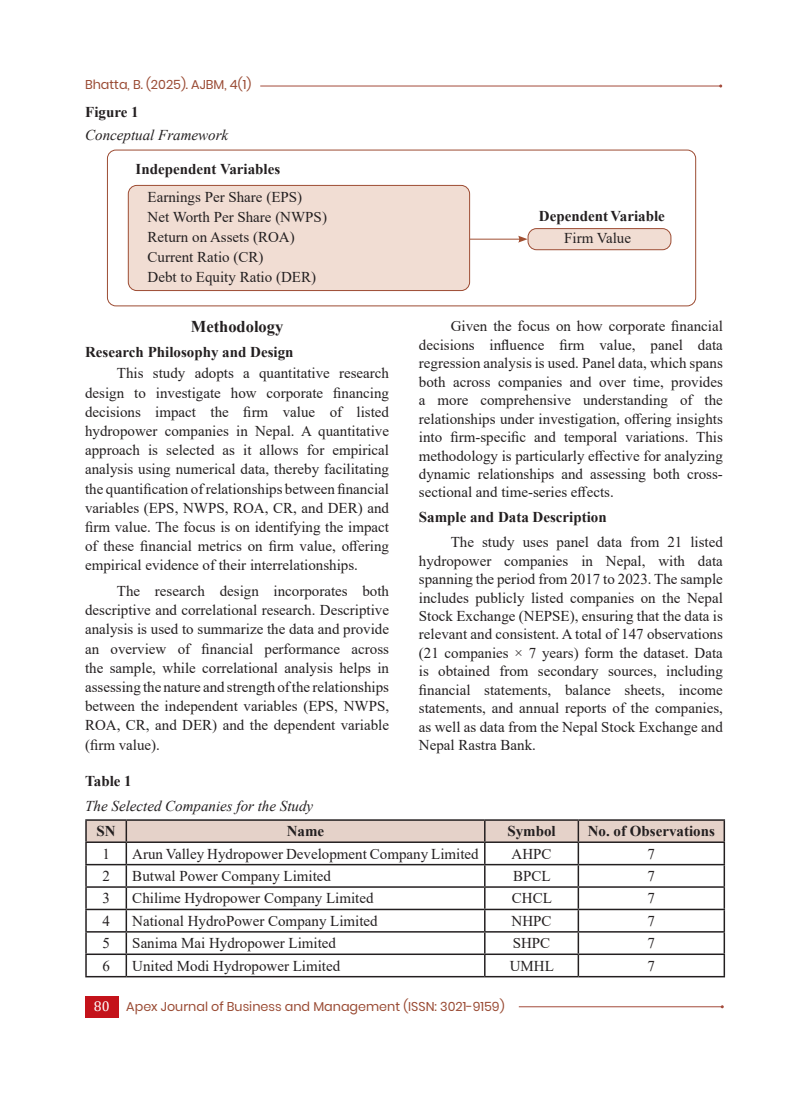
<style>
.page{position:relative;width:808px;height:1106px;background:#fff}
.page>*{position:absolute;margin:0;border:0;box-sizing:border-box;transform-origin:0 0}
.t1{font:700 16.5px "Times New Roman";color:#231f20}
.T{font:15px/18.5px "Times New Roman";color:#231f20;text-align:justify}
.ttt{font:15px/19.2px "Times New Roman";color:#231f20;text-align:justify}
.tt{font:15px "Times New Roman";color:#231f20}
.Figure1{font:15px "Times New Roman";color:#231f20}
.Figure1-2{font:700 15px "Times New Roman";color:#231f20}
.tt-2{font:italic 15px "Times New Roman";color:#231f20}
.tt-3{font:700 15px "Times New Roman";color:#231f20}
.Figure1-3{font:italic 15px "Times New Roman";color:#231f20}
.Figure{font:700 15px "Times New Roman";color:#231f20}
.t2{font:12.75px "Poppins";color:#9a4b34}
.s1{font-family:"Cambria";font-size:14.25px;color:#fff}
</style>
<div class="page">
<div style="left:85px;top:996px;width:33px;height:21px;background:#c4121a"></div>
<hr style="left:519px;top:1006px;width:203px;height:1px;background:#a44b3b">
<hr style="left:260px;top:86px;width:461px;height:1px;background:#a44b3b">
<div style="left:107px;top:150px;width:589px;height:156px;border:1px solid #9c4c33;border-radius:9px"></div>
<hr style="left:470px;top:239px;width:50px;height:1px;background:#a04f32">
<svg style="left:518px;top:236px;width:10px;height:7px"></svg>
<div style="left:528px;top:228px;width:143px;height:22px;background:#f1ddd3;border-radius:9px"></div>
<div style="left:528px;top:228px;width:143px;height:22px;border:1px solid #9d4c33;border-radius:9px"></div>
<div style="left:128px;top:185px;width:342px;height:105px;background:#f1ddd3;border-radius:9px"></div>
<div style="left:128px;top:185px;width:342px;height:106px;border:1px solid #9d4c33;border-radius:9px"></div>
<hr style="left:85px;top:819px;width:41px;height:1px;background:#231f20">
<hr style="left:85px;top:820px;width:2px;height:21px;background:#231f20">
<hr style="left:126px;top:819px;width:359px;height:1px;background:#231f20">
<hr style="left:485px;top:819px;width:93px;height:1px;background:#231f20">
<hr style="left:578px;top:819px;width:147px;height:1px;background:#231f20">
<hr style="left:723px;top:820px;width:2px;height:21px;background:#231f20">
<hr style="left:85px;top:841px;width:41px;height:2px;background:#231f20">
<hr style="left:85px;top:843px;width:2px;height:21px;background:#231f20">
<hr style="left:578px;top:841px;width:147px;height:2px;background:#231f20">
<hr style="left:723px;top:843px;width:2px;height:21px;background:#231f20">
<hr style="left:85px;top:864px;width:41px;height:1px;background:#231f20">
<hr style="left:85px;top:865px;width:2px;height:21px;background:#231f20">
<hr style="left:578px;top:864px;width:147px;height:1px;background:#231f20">
<hr style="left:723px;top:865px;width:2px;height:21px;background:#231f20">
<hr style="left:85px;top:886px;width:41px;height:1px;background:#231f20">
<hr style="left:85px;top:887px;width:2px;height:21px;background:#231f20">
<hr style="left:578px;top:886px;width:147px;height:1px;background:#231f20">
<hr style="left:723px;top:887px;width:2px;height:21px;background:#231f20">
<hr style="left:85px;top:908px;width:41px;height:2px;background:#231f20">
<hr style="left:85px;top:910px;width:2px;height:21px;background:#231f20">
<hr style="left:578px;top:908px;width:147px;height:2px;background:#231f20">
<hr style="left:723px;top:910px;width:2px;height:21px;background:#231f20">
<hr style="left:85px;top:931px;width:41px;height:1px;background:#231f20">
<hr style="left:85px;top:932px;width:2px;height:21px;background:#231f20">
<hr style="left:578px;top:931px;width:147px;height:1px;background:#231f20">
<hr style="left:723px;top:932px;width:2px;height:21px;background:#231f20">
<hr style="left:85px;top:953px;width:41px;height:2px;background:#231f20">
<hr style="left:85px;top:955px;width:2px;height:21px;background:#231f20">
<hr style="left:578px;top:953px;width:147px;height:2px;background:#231f20">
<svg style="left:86px;top:820px;width:638px;height:156px"></svg>
<hr style="left:723px;top:955px;width:2px;height:21px;background:#231f20">
<hr style="left:85px;top:976px;width:41px;height:1px;background:#231f20">
<hr style="left:126px;top:976px;width:359px;height:1px;background:#231f20">
<hr style="left:485px;top:976px;width:93px;height:1px;background:#231f20">
<hr style="left:578px;top:976px;width:147px;height:1px;background:#231f20">
<p class="t2" style="left:85px;top:77px;width:168px">Bhatta, B. (2025). AJBM, 4(1)</p>
<p class="Figure" style="left:85px;top:101px;width:55px">Figure 1</p>
<p class="Figure1-3" style="left:85px;top:125px;width:144px">Conceptual Framework</p>
<p class="Figure1-2" style="left:136px;top:159px;width:146px">Independent Variables</p>
<p class="Figure1" style="left:148px;top:186px;width:156px">Earnings Per Share (EPS)</p>
<p class="Figure1" style="left:148px;top:206px;width:181px">Net Worth Per Share (NWPS)</p>
<p class="Figure1" style="left:148px;top:226px;width:149px">Return on Assets (ROA)</p>
<p class="Figure1" style="left:148px;top:246px;width:117px">Current Ratio (CR)</p>
<p class="Figure1" style="left:148px;top:266px;width:170px">Debt to Equity Ratio (DER)</p>
<p class="t1" style="left:191px;top:315px;width:94px">Methodology</p>
<p class="Figure1-2" style="left:85px;top:341px;width:210px">Research Philosophy and Design</p>
<p class="ttt" style="left:85px;top:363px;width:306px;text-indent:32px">This study adopts a quantitative research design to investigate how corporate financing decisions impact the firm value of listed hydropower companies in Nepal. A quantitative approach is selected as it allows for empirical analysis using numerical data, thereby facilitating the quantification of relationships between financial variables (EPS, NWPS, ROA, CR, and DER) and firm value. The focus is on identifying the impact of these financial metrics on firm value, offering empirical evidence of their interrelationships.</p>
<p class="T" style="left:85px;top:581px;width:306px;line-height:19.2px;text-indent:32px">The research design incorporates both descriptive and correlational research. Descriptive analysis is used to summarize the data and provide an overview of financial performance across the sample, while correlational analysis helps in assessing the nature and strength of the relationships between the independent variables (EPS, NWPS, ROA, CR, and DER) and the dependent variable (firm value).</p>
<p class="Figure1-2" style="left:539px;top:205px;width:127px">Dependent Variable</p>
<p class="Figure1" style="left:564px;top:228px;width:68px">Firm Value</p>
<p class="T" style="left:419px;top:317px;width:306px;text-indent:32px">Given the focus on how corporate financial decisions influence firm value, panel data regression analysis is used. Panel data, which spans both across companies and over time, provides a more comprehensive understanding of the relationships under investigation, offering insights into firm-specific and temporal variations. This methodology is particularly effective for analyzing dynamic relationships and assessing both cross&shy;sectional and time-series effects.</p>
<p class="Figure1-2" style="left:419px;top:506px;width:189px">Sample and Data Description</p>
<p class="T" style="left:419px;top:532px;width:306px;text-indent:32px">The study uses panel data from 21 listed hydropower companies in Nepal, with data spanning the period from 2017 to 2023. The sample includes publicly listed companies on the Nepal Stock Exchange (NEPSE), ensuring that the data is relevant and consistent. A total of 147 observations (21 companies × 7 years) form the dataset. Data is obtained from secondary sources, including financial statements, balance sheets, income statements, and annual reports of the companies, as well as data from the Nepal Stock Exchange and Nepal Rastra Bank.</p>
<p class="Figure" style="left:85px;top:770px;width:48px">Table 1</p>
<p class="tt-2" style="left:85px;top:795px;width:229px">The Selected Companies for the Study</p>
<p class="tt-3" style="left:97px;top:820px;width:21px">SN</p>
<p class="tt-3" style="left:287px;top:820px;width:39px">Name</p>
<p class="tt-3" style="left:507px;top:820px;width:50px">Symbol</p>
<p class="tt-3" style="left:588px;top:820px;width:129px">No. of Observations</p>
<p class="tt" style="left:102px;top:843px;width:9px">1</p>
<p class="tt" style="left:132px;top:843px;width:348px">Arun Valley Hydropower Development Company Limited</p>
<p class="tt" style="left:511px;top:843px;width:42px">AHPC</p>
<p class="tt" style="left:647px;top:843px;width:9px">7</p>
<p class="tt" style="left:102px;top:865px;width:9px">2</p>
<p class="tt" style="left:132px;top:865px;width:200px">Butwal Power Company Limited</p>
<p class="tt" style="left:513px;top:865px;width:39px">BPCL</p>
<p class="tt" style="left:647px;top:865px;width:9px">7</p>
<p class="tt" style="left:102px;top:887px;width:9px">3</p>
<p class="tt" style="left:132px;top:887px;width:243px">Chilime Hydropower Company Limited</p>
<p class="tt" style="left:512px;top:887px;width:42px">CHCL</p>
<p class="tt" style="left:647px;top:887px;width:9px">7</p>
<p class="tt" style="left:102px;top:910px;width:9px">4</p>
<p class="tt" style="left:132px;top:910px;width:247px">National HydroPower Company Limited</p>
<p class="tt" style="left:511px;top:910px;width:42px">NHPC</p>
<p class="tt" style="left:647px;top:910px;width:9px">7</p>
<p class="tt" style="left:102px;top:932px;width:9px">5</p>
<p class="tt" style="left:132px;top:932px;width:205px">Sanima Mai Hydropower Limited</p>
<p class="tt" style="left:513px;top:932px;width:39px">SHPC</p>
<p class="tt" style="left:647px;top:932px;width:9px">7</p>
<p class="tt" style="left:102px;top:955px;width:9px">6</p>
<p class="tt" style="left:132px;top:955px;width:209px">United Modi Hydropower Limited</p>
<p class="tt" style="left:510px;top:955px;width:46px">UMHL</p>
<p class="tt" style="left:647px;top:955px;width:9px">7</p>
<p class="t2" style="left:94px;top:998px;width:412px"><span class="s1">80</span> Apex Journal of Business and Management (ISSN: 3021-9159)</p>
</div>
